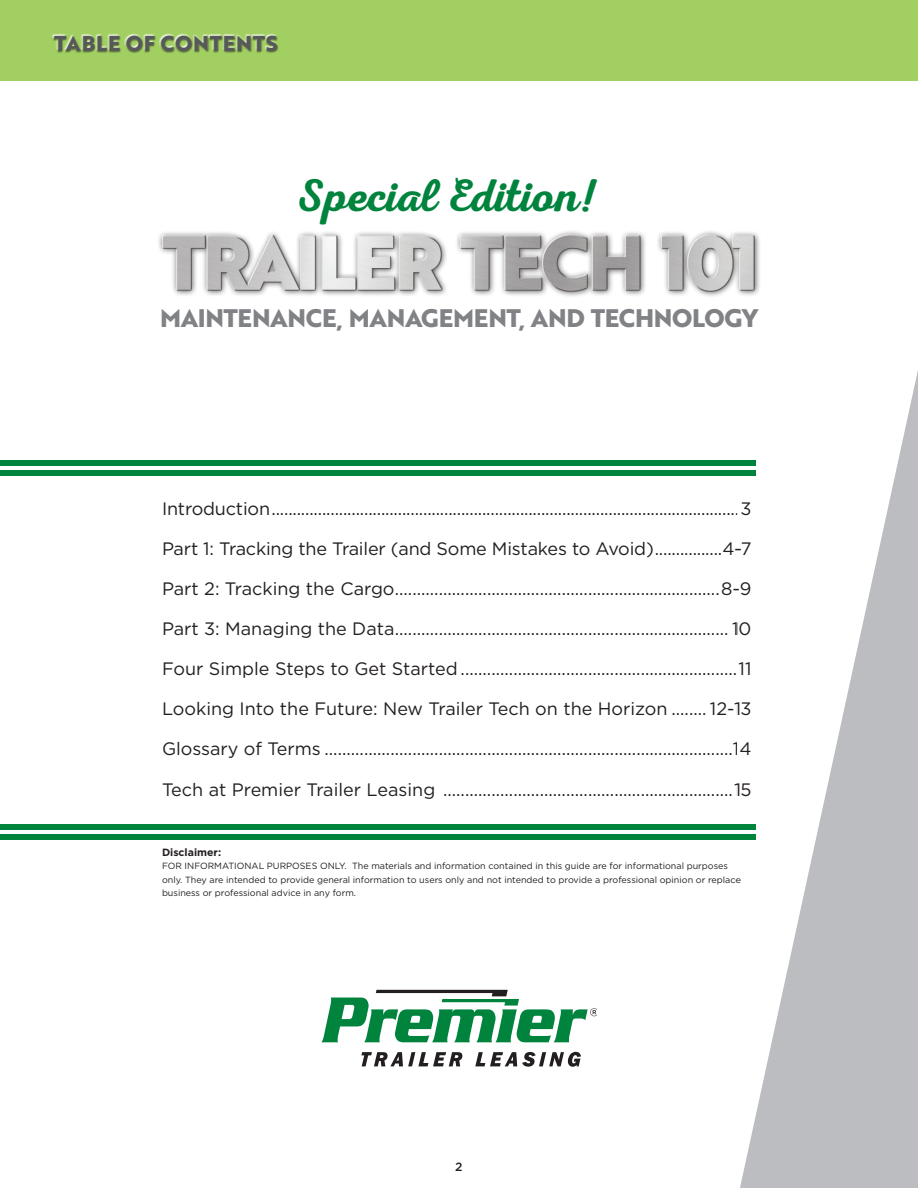
<style>
.page{position:relative;width:918px;height:1188px;background:#fff}
.page>*{position:absolute;margin:0;border:0;box-sizing:border-box;transform-origin:0 0}
.t1{font:46.2px "Nexa Rust Script S 00";color:#00843d}
.sub_subhead{font:700 24.75px "Brother 1816 Extra";letter-spacing:-.015em;color:#808285}
.t2{font:700 21px "Brother 1816 Extra";letter-spacing:.04em;color:#57585a}
.body_copy{font:18px "Gotham";color:#231f20}
.body_copy-2{font:500 12px "Gotham";color:#231f20}
.body_copy-3{font:700 10.5px "Gotham";color:#231f20}
.body_copy-4{font:9px/13.5px "Gotham";color:#231f20}
</style>
<div class="page">
<div style="left:0;top:0;width:918px;height:81px;background:#a2cf62"></div>
<svg style="left:361px;top:1052px;width:101px;height:14px"></svg>
<svg style="left:475px;top:1052px;width:106px;height:15px"></svg>
<svg style="left:322px;top:990px;width:275px;height:52px"></svg>
<svg style="left:52px;top:34px;width:224px;height:1px"></svg>
<div style="left:52px;top:35px;width:227px;height:19px;background:#231f20;opacity:.44"></div>
<div style="left:0;top:824px;width:756px;height:5px;background:#00843d"></div>
<div style="left:0;top:834px;width:756px;height:5px;background:#00843d"></div>
<div style="left:0;top:460px;width:756px;height:5px;background:#00843d"></div>
<div style="left:0;top:470px;width:756px;height:6px;background:#00843d"></div>
<div style="left:157px;top:229px;width:604px;height:69px;background:#231f20;opacity:.75"></div>
<img style="left:157px;top:229px;width:604px;height:65px">
<svg style="left:737px;top:371px;width:181px;height:817px"></svg>
<p class="t2" style="left:54px;top:27px;width:225px">TABLE OF CONTENTS</p>
<p class="t1" style="left:296px;top:168px;width:305px">Special Edition!</p>
<p class="sub_subhead" style="left:160px;top:299px;width:599px">MAINTENANCE, MANAGEMENT, AND TECHNOLOGY</p>
<p class="body_copy" style="left:162px;top:497px;width:591px">Introduction...............................................................................................................3</p>
<p class="body_copy" style="left:162px;top:537px;width:591px">Part 1: Tracking the Trailer (and Some Mistakes to Avoid)................4-7</p>
<p class="body_copy" style="left:162px;top:577px;width:591px">Part 2: Tracking the Cargo..........................................................................8-9</p>
<p class="body_copy" style="left:162px;top:617px;width:591px">Part 3: Managing the Data............................................................................ 10</p>
<p class="body_copy" style="left:162px;top:657px;width:591px">Four Simple Steps to Get Started...............................................................11</p>
<p class="body_copy" style="left:162px;top:697px;width:591px">Looking Into the Future: New Trailer Tech on the Horizon ........ 12-13</p>
<p class="body_copy" style="left:162px;top:738px;width:591px">Glossary of Terms .............................................................................................14</p>
<p class="body_copy" style="left:162px;top:778px;width:591px">Tech at Premier Trailer Leasing ..................................................................15</p>
<p class="body_copy-3" style="left:162px;top:845px;width:61px">Disclaimer:</p>
<p class="body_copy-4" style="left:162px;top:859px;width:580px">FOR INFORMATIONAL PURPOSES ONLY. The materials and information contained in this guide are for informational purposes only. They are intended to provide general information to users only and not intended to provide a professional opinion or replace business or professional advice in any form.</p>
<p class="body_copy-2" style="left:455px;top:1159px;width:9px">2</p>
</div>
